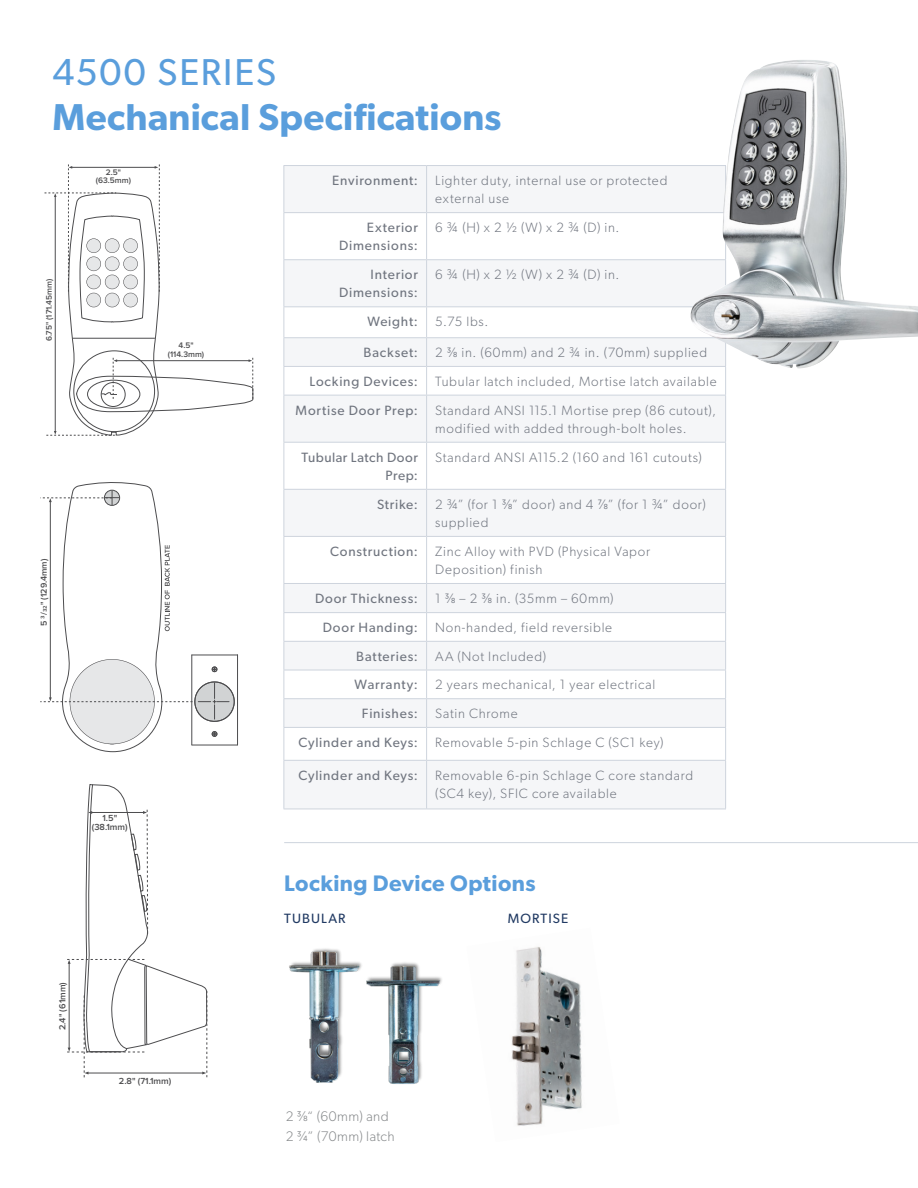
<style>
.page{position:relative;width:918px;height:1188px;background:#fff}
.page>*{position:absolute;margin:0;border:0;box-sizing:border-box;transform-origin:0 0}
.Smaller_Main_Heading{font:600 37.5px/45px "Gibson";letter-spacing:.01em;color:#5a9edc}
.Sub_Sub_Heading_-_Bl{font:600 22.5px "Gibson";letter-spacing:.02em;color:#5a9edc}
.Notes_Copy{font:300 13.95px/20.1px "Gibson";letter-spacing:.03em;color:#86898b}
.t1{font:300 13.5px/18px "Gibson";letter-spacing:.055em;color:#70757f}
.t2{font:13.5px/18px "Gibson";letter-spacing:.06em;color:#70757f;text-align:right}
.t3{font:13.5px/18px "Gibson";letter-spacing:.04em;color:#70757f;text-align:right}
.t4{font:13.5px "Gibson";letter-spacing:.08em;color:#213a63}
.t5{font:600 9.15px/9.1px "Proxima Nova";color:#4d4d4f;text-align:center}
.t6{font:600 8.85px "Proxima Nova";color:#4d4d4f}
.t7{font:600 8.25px/8.2px "Proxima Nova";color:#4d4d4f;text-align:center}
.s1{font-weight:400}
.s2{font-family:"Gotham Narrow";font-weight:400}
</style>
<div class="page">
<svg style="left:285px;top:166px;width:440px;height:643px;fill:#f5f6f8"></svg>
<hr style="left:284px;top:165px;width:143px;height:1px;background:#ced4dd">
<hr style="left:284px;top:166px;width:1px;height:46px;background:#ced4dd">
<hr style="left:427px;top:165px;width:299px;height:1px;background:#ced4dd">
<hr style="left:426px;top:166px;width:1px;height:46px;background:#ced4dd">
<hr style="left:284px;top:212px;width:143px;height:1px;background:#ced4dd">
<hr style="left:284px;top:213px;width:1px;height:46px;background:#ced4dd">
<hr style="left:427px;top:212px;width:299px;height:1px;background:#ced4dd">
<hr style="left:426px;top:213px;width:1px;height:46px;background:#ced4dd">
<hr style="left:284px;top:259px;width:143px;height:1px;background:#ced4dd">
<hr style="left:284px;top:260px;width:1px;height:46px;background:#ced4dd">
<hr style="left:427px;top:259px;width:299px;height:1px;background:#ced4dd">
<hr style="left:426px;top:260px;width:1px;height:46px;background:#ced4dd">
<hr style="left:284px;top:306px;width:143px;height:1px;background:#ced4dd">
<hr style="left:284px;top:307px;width:1px;height:30px;background:#ced4dd">
<hr style="left:427px;top:306px;width:299px;height:1px;background:#ced4dd">
<hr style="left:426px;top:307px;width:1px;height:30px;background:#ced4dd">
<hr style="left:284px;top:337px;width:143px;height:1px;background:#ced4dd">
<hr style="left:427px;top:337px;width:299px;height:1px;background:#ced4dd">
<hr style="left:284px;top:366px;width:143px;height:1px;background:#ced4dd">
<svg style="left:284px;top:338px;width:1px;height:57px"></svg>
<hr style="left:427px;top:366px;width:299px;height:1px;background:#ced4dd">
<svg style="left:426px;top:338px;width:1px;height:57px"></svg>
<svg style="left:725px;top:369px;width:1px;height:26px"></svg>
<hr style="left:284px;top:395px;width:143px;height:1px;background:#ced4dd">
<hr style="left:284px;top:396px;width:1px;height:46px;background:#ced4dd">
<hr style="left:427px;top:395px;width:299px;height:1px;background:#ced4dd">
<hr style="left:426px;top:396px;width:1px;height:46px;background:#ced4dd">
<hr style="left:725px;top:396px;width:1px;height:46px;background:#ced4dd">
<hr style="left:284px;top:442px;width:143px;height:1px;background:#ced4dd">
<hr style="left:284px;top:443px;width:1px;height:46px;background:#ced4dd">
<hr style="left:427px;top:442px;width:299px;height:1px;background:#ced4dd">
<hr style="left:426px;top:443px;width:1px;height:46px;background:#ced4dd">
<hr style="left:725px;top:443px;width:1px;height:46px;background:#ced4dd">
<hr style="left:284px;top:489px;width:143px;height:1px;background:#ced4dd">
<hr style="left:284px;top:490px;width:1px;height:46px;background:#ced4dd">
<hr style="left:427px;top:489px;width:299px;height:1px;background:#ced4dd">
<hr style="left:426px;top:490px;width:1px;height:46px;background:#ced4dd">
<hr style="left:725px;top:490px;width:1px;height:46px;background:#ced4dd">
<hr style="left:284px;top:536px;width:143px;height:1px;background:#ced4dd">
<hr style="left:284px;top:537px;width:1px;height:46px;background:#ced4dd">
<hr style="left:427px;top:536px;width:299px;height:1px;background:#ced4dd">
<hr style="left:426px;top:537px;width:1px;height:46px;background:#ced4dd">
<hr style="left:725px;top:537px;width:1px;height:46px;background:#ced4dd">
<hr style="left:284px;top:583px;width:143px;height:1px;background:#ced4dd">
<hr style="left:427px;top:583px;width:299px;height:1px;background:#ced4dd">
<hr style="left:284px;top:612px;width:143px;height:1px;background:#ced4dd">
<hr style="left:427px;top:612px;width:299px;height:1px;background:#ced4dd">
<hr style="left:284px;top:641px;width:143px;height:1px;background:#ced4dd">
<hr style="left:427px;top:641px;width:299px;height:1px;background:#ced4dd">
<hr style="left:284px;top:670px;width:143px;height:1px;background:#ced4dd">
<hr style="left:427px;top:670px;width:299px;height:1px;background:#ced4dd">
<hr style="left:284px;top:698px;width:143px;height:1px;background:#ced4dd">
<svg style="left:284px;top:584px;width:1px;height:143px"></svg>
<hr style="left:427px;top:698px;width:299px;height:1px;background:#ced4dd">
<svg style="left:426px;top:584px;width:1px;height:143px"></svg>
<svg style="left:725px;top:584px;width:1px;height:143px"></svg>
<hr style="left:284px;top:727px;width:143px;height:1px;background:#ced4dd">
<hr style="left:284px;top:728px;width:1px;height:32px;background:#ced4dd">
<hr style="left:427px;top:727px;width:299px;height:1px;background:#ced4dd">
<hr style="left:426px;top:728px;width:1px;height:32px;background:#ced4dd">
<hr style="left:725px;top:728px;width:1px;height:32px;background:#ced4dd">
<hr style="left:284px;top:760px;width:143px;height:1px;background:#ced4dd">
<hr style="left:284px;top:761px;width:1px;height:48px;background:#ced4dd">
<hr style="left:427px;top:760px;width:299px;height:1px;background:#ced4dd">
<hr style="left:426px;top:761px;width:1px;height:48px;background:#ced4dd">
<hr style="left:725px;top:761px;width:1px;height:48px;background:#ced4dd">
<hr style="left:284px;top:809px;width:143px;height:1px;background:#ced4dd">
<hr style="left:427px;top:809px;width:299px;height:1px;background:#ced4dd">
<img style="left:690px;top:60px;width:228px;height:309px">
<svg style="left:45px;top:164px;width:209px;height:272px"></svg>
<svg style="left:67px;top:784px;width:141px;height:293px"></svg>
<svg style="left:40px;top:482px;width:195px;height:270px"></svg>
<hr style="left:192px;top:655px;width:1px;height:90px;background:#4d4d4f">
<hr style="left:237px;top:655px;width:1px;height:90px;background:#4d4d4f">
<hr style="left:192px;top:655px;width:46px;height:1px;background:#4d4d4f">
<hr style="left:192px;top:745px;width:46px;height:1px;background:#4d4d4f">
<hr style="left:284px;top:842px;width:634px;height:1px;background:#ced4dd">
<img style="left:289px;top:948px;width:72px;height:135px">
<img style="left:361px;top:962px;width:81px;height:122px">
<img style="left:511px;top:947px;width:71px;height:179px">
<p class="Smaller_Main_Heading" style="left:52px;top:48px;width:451px"><span class="s1">4500 SERIES<br></span>Mechanical Specifications</p>
<p class="t7" style="left:45px;top:341px;width:64px;rotate:-90deg">6.75" (171.45mm)</p>
<p class="t7" style="left:96px;top:168px;width:37px">2.5" (63.5mm)</p>
<p class="t7" style="left:168px;top:342px;width:38px">4.5" (114.3mm)</p>
<p class="t6" style="left:40px;top:626px;width:69px;rotate:-90deg">5 3/32" (129.4mm)</p>
<p class="t5" style="left:92px;top:814px;width:37px">1.5" (38.1mm)</p>
<p class="t5" style="left:58px;top:1030px;width:50px;rotate:-90deg">2.4" (61mm)</p>
<p class="t5" style="left:119px;top:1077px;width:54px">2.8" (71.1mm)</p>
<p class="t2" style="left:332px;top:171px;width:87px">Environment:</p>
<p class="t1" style="left:435px;top:171px;width:234px">Lighter duty, internal use or protected external use</p>
<p class="t2" style="left:339px;top:218px;width:80px">Exterior<br>Dimensions:</p>
<p class="t1" style="left:435px;top:218px;width:186px">6 ¾ (H) x 2 ½ (W) x 2 ¾ (D) in.</p>
<p class="t2" style="left:339px;top:265px;width:80px">Interior<br>Dimensions:</p>
<p class="t1" style="left:435px;top:265px;width:186px">6 ¾ (H) x 2 ½ (W) x 2 ¾ (D) in.</p>
<p class="t2" style="left:367px;top:312px;width:52px">Weight:</p>
<p class="t1" style="left:435px;top:312px;width:55px">5.75 lbs.</p>
<p class="t2" style="left:364px;top:343px;width:56px">Backset:</p>
<p class="t1" style="left:435px;top:343px;width:273px">2 <span class="s2">⅜</span> in. (60mm) and 2 ¾ in. (70mm) supplied</p>
<p class="t2" style="left:310px;top:372px;width:110px">Locking Devices:</p>
<p class="t1" style="left:435px;top:372px;width:283px">Tubular latch included, Mortise latch available</p>
<p class="t2" style="left:296px;top:401px;width:124px">Mortise Door Prep:</p>
<p class="t1" style="left:435px;top:401px;width:282px">Standard ANSI 115.1 Mortise prep (86 cutout), modified with added through-bolt holes.</p>
<p class="t3" style="left:302px;top:448px;width:118px">Tubular Latch Door<br>Prep:</p>
<p class="t1" style="left:435px;top:448px;width:268px">Standard ANSI A115.2 (160 and 161 cutouts)</p>
<p class="t2" style="left:377px;top:495px;width:42px">Strike:</p>
<p class="t1" style="left:435px;top:495px;width:272px">2 ¾” (for 1 <span class="s2">⅜</span>” door) and 4 <span class="s2">⅞</span>” (for 1 ¾” door) supplied</p>
<p class="t2" style="left:330px;top:542px;width:89px">Construction:</p>
<p class="t1" style="left:435px;top:542px;width:217px">Zinc Alloy with PVD (Physical Vapor<br>Deposition) finish</p>
<p class="t2" style="left:315px;top:589px;width:104px">Door Thickness:</p>
<p class="t1" style="left:435px;top:589px;width:180px">1 <span class="s2">⅜</span> – 2 <span class="s2">⅜</span> in. (35mm – 60mm)</p>
<p class="t2" style="left:323px;top:618px;width:97px">Door Handing:</p>
<p class="t1" style="left:435px;top:618px;width:178px">Non-handed, field reversible</p>
<p class="t2" style="left:356px;top:647px;width:63px">Batteries:</p>
<p class="t1" style="left:435px;top:647px;width:112px">AA (Not Included)</p>
<p class="t2" style="left:355px;top:676px;width:65px">Warranty:</p>
<p class="t1" style="left:435px;top:676px;width:222px">2 years mechanical, 1 year electrical</p>
<p class="t2" style="left:362px;top:704px;width:57px">Finishes:</p>
<p class="t1" style="left:435px;top:704px;width:84px">Satin Chrome</p>
<p class="t2" style="left:299px;top:733px;width:121px">Cylinder and Keys:</p>
<p class="t1" style="left:435px;top:733px;width:230px">Removable 5-pin Schlage C (SC1 key)</p>
<p class="t2" style="left:299px;top:766px;width:121px">Cylinder and Keys:</p>
<p class="t1" style="left:435px;top:766px;width:260px">Removable 6-pin Schlage C core standard (SC4 key), SFIC core available</p>
<p class="Sub_Sub_Heading_-_Bl" style="left:284px;top:870px;width:253px">Locking Device Options</p>
<p class="t4" style="left:284px;top:910px;width:63px">TUBULAR</p>
<p class="t4" style="left:508px;top:910px;width:62px">MORTISE</p>
<p class="Notes_Copy" style="left:286px;top:1106px;width:111px">2 <span class="s2">⅜</span>“ (60mm) and<br>2 <span class="s2">¾</span>” (70mm) latch</p>
</div>
